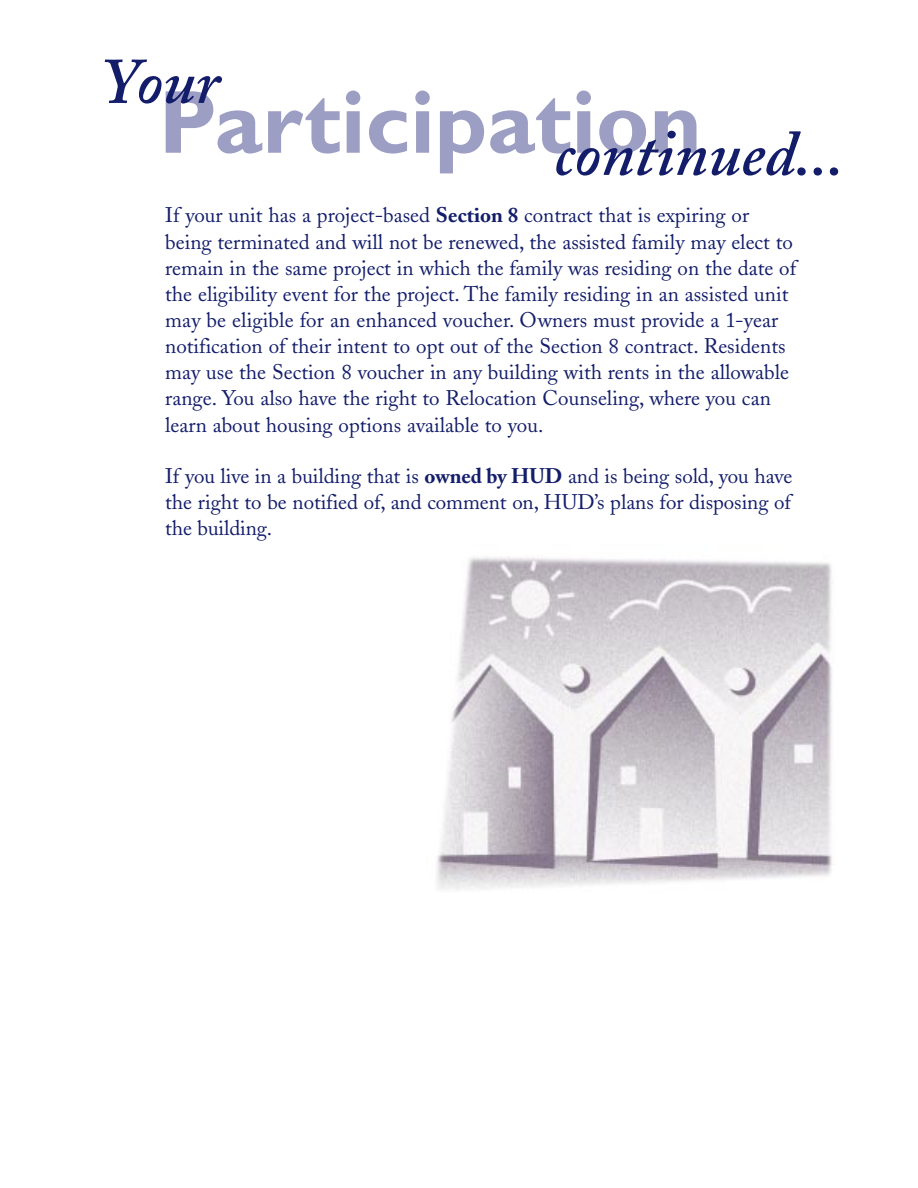
<style>
.page{position:relative;width:918px;height:1188px;background:#fff}
.page>*{position:absolute;margin:0;border:0;box-sizing:border-box;transform-origin:0 0}
.t1{font:700 90px "Gill Sans";color:#9d9ec3}
.t2{font:italic 600 64.5px "Adobe Caslon";color:#131d6a}
.t3{font:21px/26.1px "Adobe Caslon";color:#131d6a}
.s1{font-weight:700}
</style>
<div class="page">
<img style="left:437px;top:557px;width:395px;height:333px">
<h2 class="t2" style="left:100px;top:55px;width:121px">Your</h2>
<h1 class="t1" style="left:158px;top:91px;width:545px">Participation</h1>
<h2 class="t2" style="left:554px;top:127px;width:291px">continued...</h2>
<p class="t3" style="left:165px;top:205px;width:633px">If your unit has a project-based <span class="s1">Section 8</span> contract that is expiring or being terminated and will not be renewed, the assisted family may elect to remain in the same project in which the family was residing on the date of the eligibility event for the project. The family residing in an assisted unit may be eligible for an enhanced voucher. Owners must provide a 1-year notification of their intent to opt out of the Section 8 contract. Residents may use the Section 8 voucher in any building with rents in the allowable range. You also have the right to Relocation Counseling, where you can learn about housing options available to you.</p>
<p class="t3" style="left:165px;top:465px;width:629px;text-align:justify">If you live in a building that is <span class="s1">owned by HUD</span> and is being sold, you have the right to be notified of, and comment on, HUD’s plans for disposing of the building.</p>
</div>
